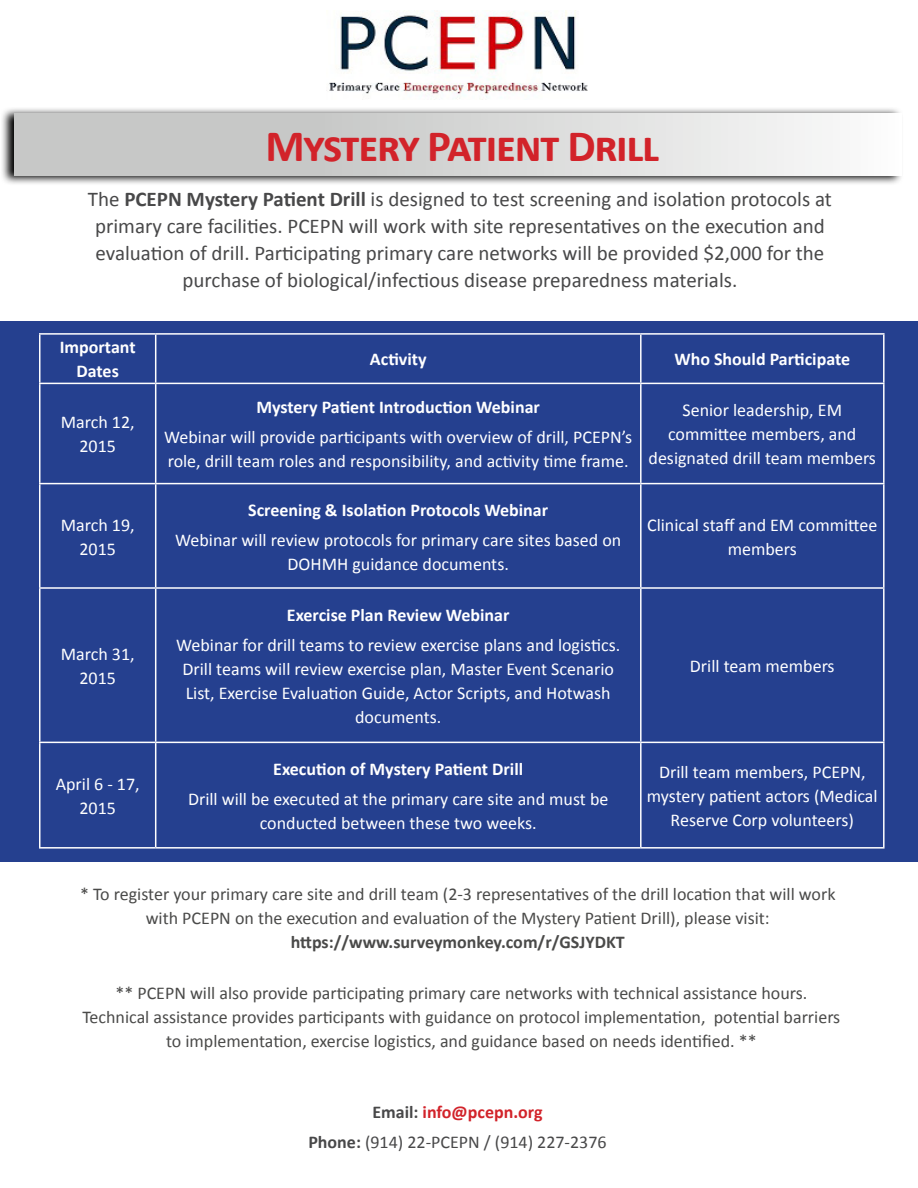
<style>
.page{position:relative;width:918px;height:1188px;background:#fff}
.page>*{position:absolute;margin:0;border:0;box-sizing:border-box;transform-origin:0 0}
.Mod_Cover_Title_for{font:700 45px "Calibri";letter-spacing:-.03em;color:#d2232a}
.Body{font:21px/27px "Calibri";color:#484849;text-align:center}
.Body-2{font:18px/24px "Calibri";color:#fff;text-align:center}
.Body-3{font:18px/24px "Calibri";color:#4a4a49;text-align:center}
.Body-4{font:700 18px/24px "Calibri";color:#fff;text-align:center}
.Body-5{font:18px "Calibri";color:#484849}
.Body-6{font:700 18px "Calibri";color:#d2232a}
.s1{font-weight:700}
.s2{color:#484849}
</style>
<div class="page">
<div style="left:0;top:321px;width:918px;height:541px;background:#25408f"></div>
<svg style="left:2px;top:108px;width:899px;height:76px"></svg>
<div style="left:15px;top:113px;width:887px;height:63px;background:linear-gradient(to right,#bbbcbb,#f6f6f6)"></div>
<img style="left:326px;top:11px;width:262px;height:89px">
<hr style="left:39px;top:333px;width:117px;height:2px;background:#fff">
<hr style="left:39px;top:335px;width:1px;height:48px;background:#fff">
<hr style="left:156px;top:333px;width:485px;height:2px;background:#fff">
<hr style="left:155px;top:335px;width:1px;height:48px;background:#fff">
<hr style="left:641px;top:333px;width:244px;height:2px;background:#fff">
<hr style="left:640px;top:335px;width:2px;height:48px;background:#fff">
<hr style="left:883px;top:335px;width:2px;height:48px;background:#fff">
<hr style="left:39px;top:383px;width:117px;height:1px;background:#fff">
<hr style="left:39px;top:384px;width:1px;height:99px;background:#fff">
<hr style="left:156px;top:383px;width:485px;height:1px;background:#fff">
<hr style="left:155px;top:384px;width:1px;height:99px;background:#fff">
<hr style="left:641px;top:383px;width:244px;height:1px;background:#fff">
<hr style="left:640px;top:384px;width:2px;height:99px;background:#fff">
<hr style="left:883px;top:384px;width:2px;height:99px;background:#fff">
<hr style="left:39px;top:483px;width:117px;height:1px;background:#fff">
<hr style="left:39px;top:484px;width:1px;height:103px;background:#fff">
<hr style="left:156px;top:483px;width:485px;height:1px;background:#fff">
<hr style="left:155px;top:484px;width:1px;height:103px;background:#fff">
<hr style="left:641px;top:483px;width:244px;height:1px;background:#fff">
<hr style="left:640px;top:484px;width:2px;height:103px;background:#fff">
<hr style="left:883px;top:484px;width:2px;height:103px;background:#fff">
<hr style="left:39px;top:587px;width:117px;height:2px;background:#fff">
<hr style="left:39px;top:589px;width:1px;height:153px;background:#fff">
<hr style="left:156px;top:587px;width:485px;height:2px;background:#fff">
<hr style="left:155px;top:589px;width:1px;height:153px;background:#fff">
<hr style="left:641px;top:587px;width:244px;height:2px;background:#fff">
<hr style="left:640px;top:589px;width:2px;height:153px;background:#fff">
<hr style="left:883px;top:589px;width:2px;height:153px;background:#fff">
<hr style="left:39px;top:742px;width:117px;height:1px;background:#fff">
<hr style="left:39px;top:743px;width:1px;height:104px;background:#fff">
<hr style="left:156px;top:742px;width:485px;height:1px;background:#fff">
<hr style="left:155px;top:743px;width:1px;height:104px;background:#fff">
<hr style="left:641px;top:742px;width:244px;height:1px;background:#fff">
<hr style="left:640px;top:743px;width:2px;height:104px;background:#fff">
<hr style="left:883px;top:743px;width:2px;height:104px;background:#fff">
<hr style="left:39px;top:847px;width:117px;height:2px;background:#fff">
<hr style="left:156px;top:847px;width:485px;height:2px;background:#fff">
<hr style="left:641px;top:847px;width:244px;height:2px;background:#fff">
<p class="Mod_Cover_Title_for" style="left:266px;top:117px;width:395px">Mystery Patient Drill</p>
<p class="Body" style="left:88px;top:186px;width:746px">The <span class="s1">PCEPN Mystery Patient Drill</span> is designed to test screening and isolation protocols at primary care facilities. PCEPN will work with site representatives on the execution and evaluation of drill. Participating primary care networks will be provided $2,000 for the purchase of biological/infectious disease preparedness materials.</p>
<p class="Body-4" style="left:60px;top:335px;width:77px">Important<br>Dates</p>
<p class="Body-4" style="left:370px;top:347px;width:58px">Activity</p>
<p class="Body-4" style="left:674px;top:347px;width:177px">Who Should Participate</p>
<p class="Body-2" style="left:61px;top:410px;width:75px">March 12,<br>2015</p>
<p class="Body-4" style="left:256px;top:395px;width:285px">Mystery Patient Introduction Webinar</p>
<p class="Body-2" style="left:164px;top:425px;width:470px;text-align:left">Webinar will provide participants with overview of drill, PCEPN’s role, drill team roles and responsibility, and activity time frame.</p>
<p class="Body-2" style="left:649px;top:398px;width:229px">Senior leadership, EM committee members, and designated drill team members</p>
<p class="Body-2" style="left:61px;top:513px;width:75px">March 19,<br>2015</p>
<p class="Body-2" style="left:61px;top:642px;width:75px">March 31,<br>2015</p>
<p class="Body-2" style="left:56px;top:772px;width:85px">April 6 - 17,<br>2015</p>
<p class="Body-4" style="left:248px;top:498px;width:301px">Screening &amp; Isolation Protocols Webinar</p>
<p class="Body-2" style="left:175px;top:528px;width:448px">Webinar will review protocols for primary care sites based on<br>DOHMH guidance documents.</p>
<p class="Body-4" style="left:287px;top:603px;width:224px">Exercise Plan Review Webinar</p>
<p class="Body-2" style="left:176px;top:633px;width:446px">Webinar for drill teams to review exercise plans and logistics.<br>Drill teams will review exercise plan, Master Event Scenario List, Exercise Evaluation Guide, Actor Scripts, and Hotwash documents.</p>
<p class="Body-4" style="left:273px;top:757px;width:251px">Execution of Mystery Patient Drill</p>
<p class="Body-2" style="left:188px;top:787px;width:422px">Drill will be executed at the primary care site and must be conducted between these two weeks.</p>
<p class="Body-2" style="left:647px;top:513px;width:232px">Clinical staff and EM committee members</p>
<p class="Body-2" style="left:690px;top:654px;width:146px">Drill team members</p>
<p class="Body-2" style="left:647px;top:760px;width:232px">Drill team members, PCEPN, mystery patient actors (Medical<br>Reserve Corp volunteers)</p>
<p class="Body-3" style="left:80px;top:882px;width:757px">* To register your primary care site and drill team (2-3 representatives of the drill location that will work with PCEPN on the execution and evaluation of the Mystery Patient Drill), please visit: <span class="s1">https://www.surveymonkey.com/r/GSJYDKT</span></p>
<p class="Body-3" style="left:82px;top:981px;width:759px">** PCEPN will also provide participating primary care networks with technical assistance hours.<br>Technical assistance provides participants with guidance on protocol implementation, potential barriers to implementation, exercise logistics, and guidance based on needs identified. **</p>
<p class="Body-6" style="left:372px;top:1100px;width:172px"><span class="s2">Email:</span> info@pcepn.org</p>
<p class="Body-5" style="left:308px;top:1130px;width:300px"><span class="s1">Phone:</span> (914) 22-PCEPN / (914) 227-2376</p>
</div>
